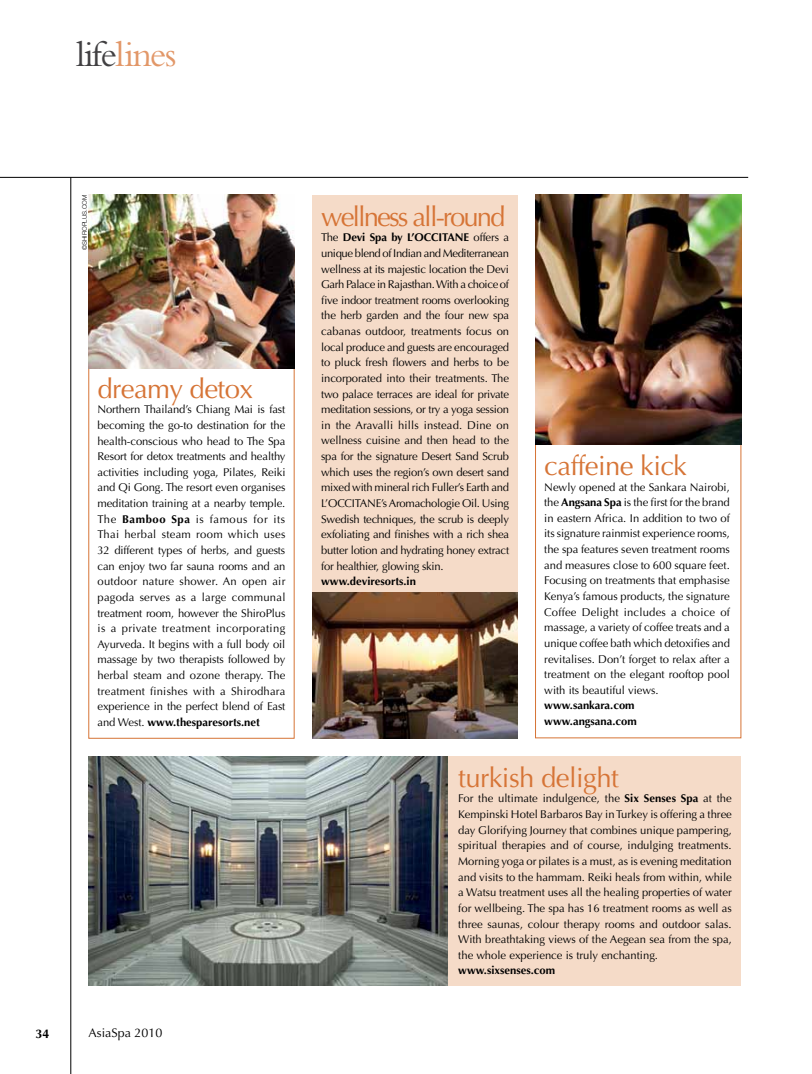
<style>
.page{position:relative;width:812px;height:1074px;background:#fff}
.page>*{position:absolute;margin:0;border:0;box-sizing:border-box;transform-origin:0 0}
.t1{font:37.5px "Bembo";letter-spacing:-.04em;color:#e29768}
.t2{font:27.5px "Optima";letter-spacing:-.02em;color:#d67436}
.t3{font:27.5px "Optima";letter-spacing:-.07em;color:#d67436}
.t4{font:12.5px "Optima";color:#000}
.t5{font:700 12.5px "Optima";color:#000}
.t6{font:11.25px/15.6px "Optima";color:#000;text-align:justify}
.t7{font:700 11.25px/15.6px "Optima";color:#000}
.t8{font:300 6.25px "Helvetica Neue";color:#000}
.s1{color:#414042}
.s2{font-weight:700}
</style>
<div class="page">
<hr style="left:71px;top:177px;width:1px;height:897px;background:#000">
<hr style="left:0;top:177px;width:748px;height:1px;background:#000">
<div style="left:394px;top:756px;width:347px;height:229px;background:#f5dbc8"></div>
<div style="left:312px;top:195px;width:205px;height:402px;background:#f5dbc8"></div>
<img style="left:89px;top:195px;width:205px;height:174px">
<img style="left:312px;top:592px;width:205px;height:146px">
<img style="left:535px;top:195px;width:206px;height:250px">
<img style="left:89px;top:756px;width:358px;height:229px">
<h1 class="t1" style="left:76px;top:32px;width:102px"><span class="s1">life</span>lines</h1>
<p class="t8" style="left:81px;top:250px;width:57px;rotate:-90deg">©SHIROPLUS.COM</p>
<h2 class="t2" style="left:97px;top:372px;width:157px">dreamy detox</h2>
<p class="t6" style="left:97px;top:402px;width:189px">Northern Thailand’s Chiang Mai is fast becoming the go-to destination for the health-conscious who head to The Spa Resort for detox treatments and healthy activities including yoga, Pilates, Reiki and Qi Gong. The resort even organises meditation training at a nearby temple.<br>The <span class="s2">Bamboo Spa</span> is famous for its Thai herbal steam room which uses 32 different types of herbs, and guests can enjoy two far sauna rooms and an outdoor nature shower. An open air pagoda serves as a large communal treatment room, however the ShiroPlus is a private treatment incorporating Ayurveda. It begins with a full body oil massage by two therapists followed by herbal steam and ozone therapy. The treatment finishes with a Shirodhara experience in the perfect blend of East and West. <span class="s2">www.thesparesorts.net</span></p>
<p class="t5" style="left:35px;top:1026px;width:15px">34</p>
<p class="t4" style="left:89px;top:1025px;width:75px">AsiaSpa 2010</p>
<h2 class="t3" style="left:321px;top:200px;width:186px">wellness all-round</h2>
<p class="t6" style="left:321px;top:230px;width:189px">The <span class="s2">Devi Spa by L’OCCITANE</span> offers a unique blend of Indian and Mediterranean wellness at its majestic location the Devi Garh Palace in Rajasthan. With a choice of five indoor treatment rooms overlooking the herb garden and the four new spa cabanas outdoor, treatments focus on local produce and guests are encouraged to pluck fresh flowers and herbs to be incorporated into their treatments. The two palace terraces are ideal for private meditation sessions, or try a yoga session in the Aravalli hills instead. Dine on wellness cuisine and then head to the spa for the signature Desert Sand Scrub which uses the region’s own desert sand mixed with mineral rich Fuller’s Earth and L’OCCITANE’s Aromachologie Oil. Using Swedish techniques, the scrub is deeply exfoliating and finishes with a rich shea butter lotion and hydrating honey extract for healthier, glowing skin.</p>
<p class="t7" style="left:321px;top:573px;width:96px">www.deviresorts.in</p>
<h2 class="t2" style="left:544px;top:450px;width:144px">caffeine kick</h2>
<p class="t6" style="left:544px;top:479px;width:187px">Newly opened at the Sankara Nairobi, the <span class="s2">Angsana Spa</span> is the first for the brand in eastern Africa. In addition to two of its signature rainmist experience rooms, the spa features seven treatment rooms and measures close to 600 square feet.<br>Focusing on treatments that emphasise Kenya’s famous products, the signature Coffee Delight includes a choice of massage, a variety of coffee treats and a unique coffee bath which detoxifies and revitalises. Don’t forget to relax after a treatment on the elegant rooftop pool with its beautiful views.</p>
<p class="t7" style="left:544px;top:698px;width:94px">www.sankara.com www.angsana.com</p>
<h2 class="t2" style="left:458px;top:761px;width:162px">turkish delight</h2>
<p class="t6" style="left:458px;top:791px;width:275px">For the ultimate indulgence, the <span class="s2">Six Senses Spa</span> at the Kempinski Hotel Barbaros Bay in Turkey is offering a three day Glorifying Journey that combines unique pampering, spiritual therapies and of course, indulging treatments.<br>Morning yoga or pilates is a must, as is evening meditation and visits to the hammam. Reiki heals from within, while a Watsu treatment uses all the healing properties of water for wellbeing. The spa has 16 treatment rooms as well as three saunas, colour therapy rooms and outdoor salas.<br>With breathtaking views of the Aegean sea from the spa, the whole experience is truly enchanting.</p>
<p class="t7" style="left:458px;top:963px;width:98px">www.sixsenses.com</p>
</div>
